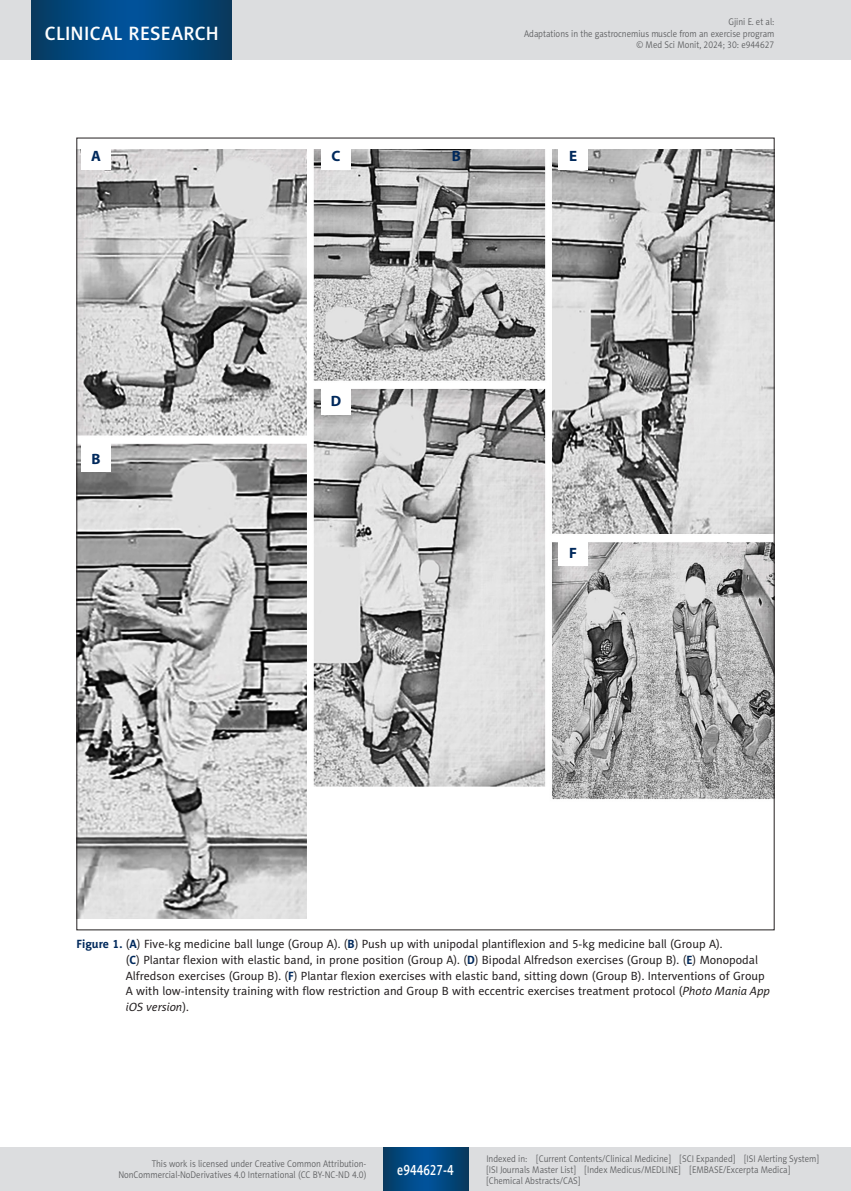
<style>
.page{position:relative;width:851px;height:1191px;background:#fff}
.page>*{position:absolute;margin:0;border:0;box-sizing:border-box;transform-origin:0 0}
.t1{font:19.5px "Naomi Sans EFN Medium";letter-spacing:.015em;color:#fff}
.t2{font:15px "Naomi Sans EFN Medium";color:#fff;scale:.8 1}
.t3{font:700 15px "Myriad Pro";color:#00295c}
.MSM_Rycina_tytul{font:12px/15.8px "Naomi Sans EFN";color:#231f20}
.t4{font:9.75px/11.2px "Naomi Sans EFN Light";color:#57585a;text-align:right;scale:.9 1}
.s1{font-weight:700;color:#00295c}
.s2{font-style:italic}
</style>
<div class="page">
<img style="left:79px;top:150px;width:693px;height:768px">
<div style="left:81px;top:142px;width:30px;height:28px;background:#fff"></div>
<div style="left:321px;top:142px;width:29px;height:28px;background:#fff"></div>
<div style="left:558px;top:142px;width:29px;height:28px;background:#fff"></div>
<div style="left:81px;top:444px;width:30px;height:28px;background:#fff"></div>
<div style="left:321px;top:386px;width:29px;height:28px;background:#fff"></div>
<div style="left:558px;top:538px;width:29px;height:28px;background:#fff"></div>
<div style="left:0;top:1148px;width:850px;height:43px;background:#dcdddf"></div>
<svg style="left:383px;top:1147px;width:85px;height:43px;background:#02477e"></svg>
<div style="left:0;top:0;width:850px;height:60px;background:#dcdddf"></div>
<hr style="left:850px;top:0;width:1px;height:60px;background:#dcdddf">
<svg style="left:32px;top:0;width:200px;height:60px;background:#02477e"></svg>
<h1 class="t1" style="left:45px;top:22px;width:175px">CLINICAL RESEARCH</h1>
<p class="t4" style="left:524px;top:16px;width:279px">Gjini E. et al:<br>Adaptations in the gastrocnemius muscle from an exercise program © Med Sci Monit, 2024; 30: e944627</p>
<p class="t3" style="left:91px;top:147px;width:11px">A</p>
<p class="t3" style="left:331px;top:147px;width:10px">C</p>
<p class="t3" style="left:569px;top:147px;width:10px">E</p>
<p class="t3" style="left:451px;top:147px;width:11px">B</p>
<p class="t3" style="left:91px;top:449px;width:11px">B</p>
<p class="t3" style="left:330px;top:391px;width:12px">D</p>
<p class="t3" style="left:569px;top:543px;width:9px">F</p>
<p class="MSM_Rycina_tytul" style="left:126px;top:936px;width:645px;text-indent:-49px"><span class="s1">Figure 1.</span> (<span class="s1">A</span>) Five-kg medicine ball lunge (Group A). (<span class="s1">B</span>) Push up with unipodal plantiflexion and 5-kg medicine ball (Group A).<br>(<span class="s1">C</span>) Plantar flexion with elastic band, in prone position (Group A). (<span class="s1">D</span>) Bipodal Alfredson exercises (Group B). (<span class="s1">E</span>) Monopodal Alfredson exercises (Group B). (<span class="s1">F</span>) Plantar flexion exercises with elastic band, sitting down (Group B). Interventions of Group A with low-intensity training with flow restriction and Group B with eccentric exercises treatment protocol (<span class="s2">Photo Mania App iOS version</span>).</p>
<p class="t4" style="left:118px;top:1158px;width:277px">This work is licensed under Creative Common Attribution-<br>NonCommercial-NoDerivatives 4.0 International (CC BY-NC-ND 4.0)</p>
<p class="t2" style="left:397px;top:1160px;width:72px">e944627-4</p>
<p class="t4" style="left:486px;top:1152px;width:371px;text-align:left">Indexed in: [Current Contents/Clinical Medicine] [SCI Expanded] [ISI Alerting System] [ISI Journals Master List] [Index Medicus/MEDLINE] [EMBASE/Excerpta Medica] [Chemical Abstracts/CAS]</p>
</div>
